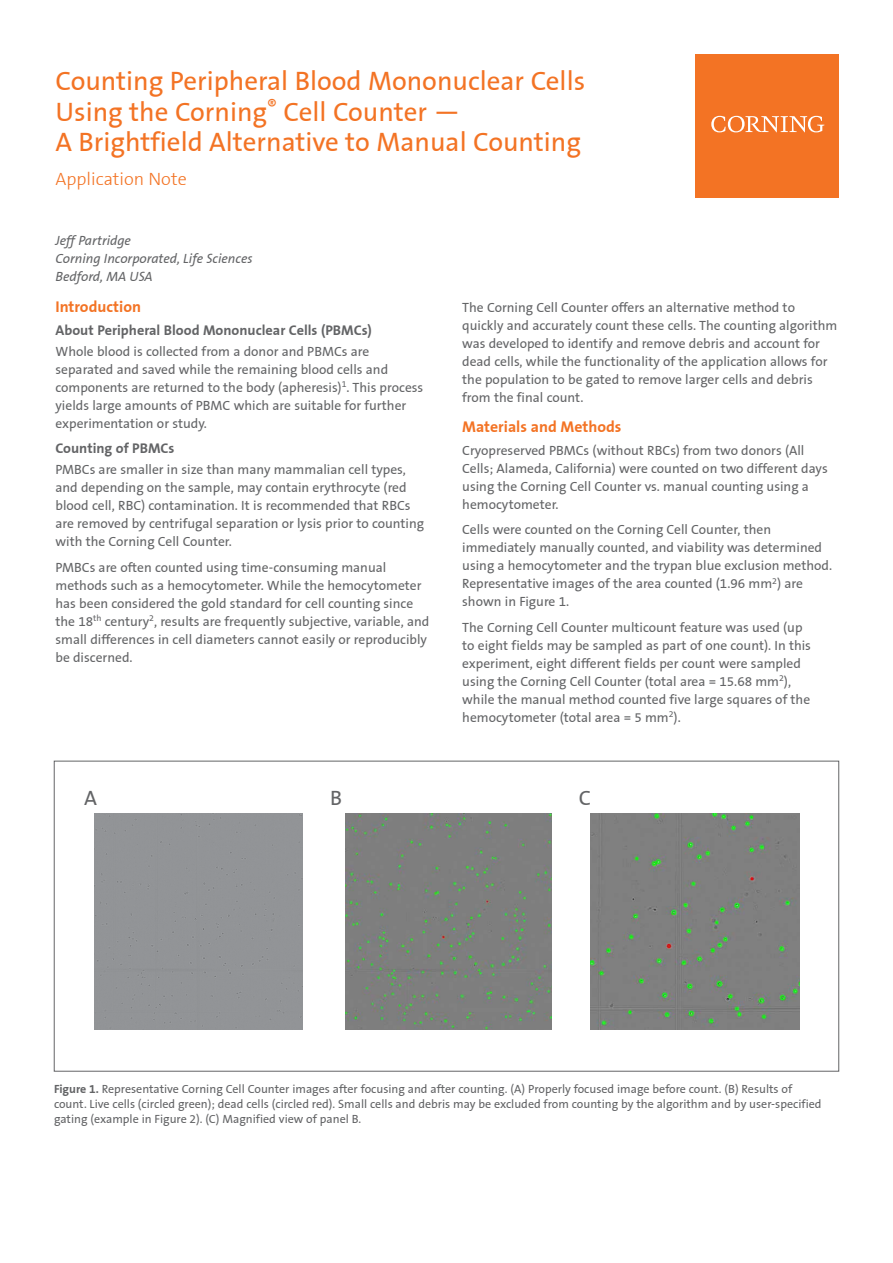
<style>
.page{position:relative;width:893px;height:1263px;background:#fff}
.page>*{position:absolute;margin:0;border:0;box-sizing:border-box;transform-origin:0 0}
.t1{font:27px/30.8px "Corning Sans";color:#f37324}
.t2{font:21px "Corning Sans";color:#636466}
.t3{font:300 18px "Corning Sans";color:#f37324}
.t4{font:700 15.75px "Corning Sans";color:#f37324}
.t5{font:700 14.25px "Corning Sans";color:#636466}
.t6{font:13.5px/18px "Corning Sans";color:#636466}
.t7{font:italic 13.5px/18px "Corning Sans";color:#636466}
.t8{font:12px/15px "Corning Sans";color:#636466}
.s1{font-weight:700}
</style>
<div class="page">
<div style="left:695px;top:54px;width:144px;height:144px;background:#f37324"></div>
<svg style="left:711px;top:116px;width:113px;height:16px"></svg>
<div style="left:94px;top:813px;width:209px;height:216px;background:#929497"></div>
<img style="left:345px;top:813px;width:206px;height:216px">
<img style="left:590px;top:813px;width:210px;height:216px">
<h1 class="t1" style="left:56px;top:65px;width:531px">Counting Peripheral Blood Mononuclear Cells<br>Using the Corning<sup>®</sup> Cell Counter —<br>A Brightfield Alternative to Manual Counting</h1>
<h3 class="t3" style="left:56px;top:168px;width:133px">Application Note</h3>
<p class="t7" style="left:56px;top:231px;width:199px">Jeff Partridge<br>Corning Incorporated, Life Sciences<br>Bedford, MA USA</p>
<p class="t4" style="left:56px;top:298px;width:87px">Introduction</p>
<p class="t5" style="left:56px;top:322px;width:318px">About Peripheral Blood Mononuclear Cells (PBMCs)</p>
<p class="t6" style="left:55px;top:342px;width:369px">Whole blood is collected from a donor and PBMCs are separated and saved while the remaining blood cells and components are returned to the body (apheresis)<sup>1</sup>. This process yields large amounts of PBMC which are suitable for further experimentation or study.</p>
<p class="t5" style="left:56px;top:440px;width:120px">Counting of PBMCs</p>
<p class="t6" style="left:56px;top:461px;width:370px">PMBCs are smaller in size than many mammalian cell types, and depending on the sample, may contain erythrocyte (red blood cell, RBC) contamination. It is recommended that RBCs are removed by centrifugal separation or lysis prior to counting with the Corning Cell Counter.</p>
<p class="t6" style="left:55px;top:558px;width:375px">PMBCs are often counted using time-consuming manual methods such as a hemocytometer. While the hemocytometer has been considered the gold standard for cell counting since the 18<sup>th</sup> century<sup>2</sup>, results are frequently subjective, variable, and small differences in cell diameters cannot easily or reproducibly be discerned.</p>
<p class="t6" style="left:462px;top:299px;width:377px">The Corning Cell Counter offers an alternative method to quickly and accurately count these cells. The counting algorithm was developed to identify and remove debris and account for dead cells, while the functionality of the application allows for the population to be gated to remove larger cells and debris from the final count.</p>
<p class="t4" style="left:462px;top:418px;width:161px">Materials and Methods</p>
<p class="t6" style="left:462px;top:441px;width:367px">Cryopreserved PBMCs (without RBCs) from two donors (All Cells; Alameda, California) were counted on two different days using the Corning Cell Counter vs. manual counting using a hemocytometer.</p>
<p class="t6" style="left:462px;top:521px;width:371px">Cells were counted on the Corning Cell Counter, then immediately manually counted, and viability was determined using a hemocytometer and the trypan blue exclusion method.<br>Representative images of the area counted (1.96 mm<sup>2</sup>) are shown in Figure 1.</p>
<p class="t6" style="left:462px;top:618px;width:350px">The Corning Cell Counter multicount feature was used (up to eight fields may be sampled as part of one count). In this experiment, eight different fields per count were sampled using the Corning Cell Counter (total area = 15.68 mm<sup>2</sup>), while the manual method counted five large squares of the hemocytometer (total area = 5 mm<sup>2</sup>).</p>
<h2 class="t2" style="left:84px;top:785px;width:14px">A</h2>
<h2 class="t2" style="left:330px;top:785px;width:13px">B</h2>
<h2 class="t2" style="left:579px;top:785px;width:14px">C</h2>
<p class="t8" style="left:54px;top:1081px;width:769px"><span class="s1">Figure 1.</span> Representative Corning Cell Counter images after focusing and after counting. (A) Properly focused image before count. (B) Results of count. Live cells (circled green); dead cells (circled red). Small cells and debris may be excluded from counting by the algorithm and by user-specified gating (example in Figure 2). (C) Magnified view of panel B.</p>
</div>
